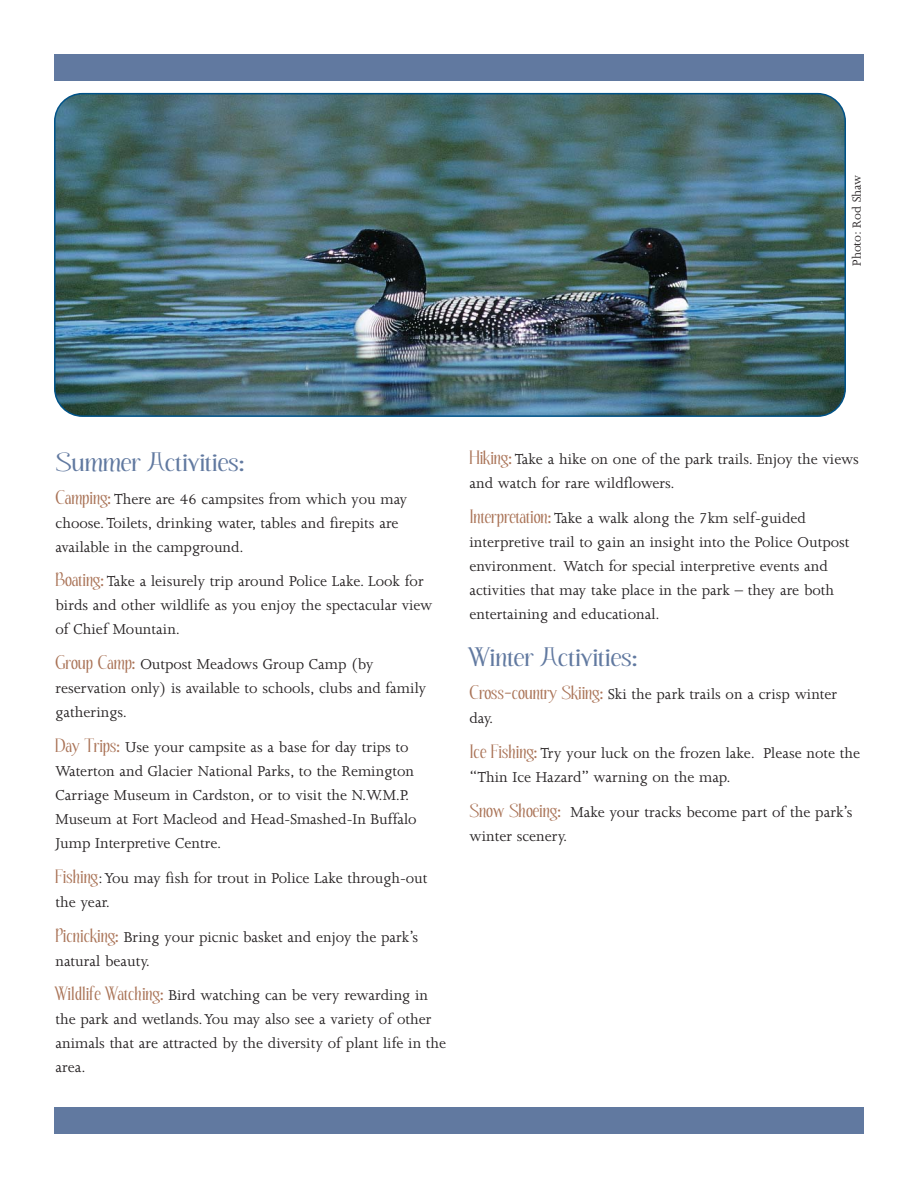
<style>
.page{position:relative;width:918px;height:1188px;background:#fff}
.page>*{position:absolute;margin:0;border:0;box-sizing:border-box;transform-origin:0 0}
.t1{font:27px "Echelon";color:#6179a0;scale:1.5 1}
.t2{font:16.5px/24px "Joanna";color:#231f20}
.t3{font:13.5px "Joanna";color:#231f20}
.s1{font-family:"Echelon";font-size:19.5px;color:#a97255}
</style>
<div class="page">
<div style="left:54px;top:54px;width:810px;height:27px;background:#6179a0"></div>
<div style="left:54px;top:1107px;width:810px;height:27px;background:#6179a0"></div>
<img style="left:54px;top:93px;width:792px;height:324px">
<p class="t3" style="left:852px;top:266px;width:92px;rotate:-90deg">Photo: Rod Shaw</p>
<h1 class="t1" style="left:56px;top:452px;width:128px">Summer Activities:</h1>
<p class="t2" style="left:55px;top:488px;width:353px"><span class="s1">Camping:</span> There are 46 campsites from which you may choose.Toilets, drinking water, tables and firepits are available in the campground.</p>
<p class="t2" style="left:56px;top:571px;width:378px"><span class="s1">Boating:</span> Take a leisurely trip around Police Lake. Look for birds and other wildlife as you enjoy the spectacular view of Chief Mountain.</p>
<p class="t2" style="left:56px;top:654px;width:372px"><span class="s1">Group Camp:</span> Outpost Meadows Group Camp (by reservation only) is available to schools, clubs and family gatherings.</p>
<p class="t2" style="left:55px;top:737px;width:363px"><span class="s1">Day Trips:</span> Use your campsite as a base for day trips to Waterton and Glacier National Parks, to the Remington Carriage Museum in Cardston, or to visit the N.W.M.P.<br>Museum at Fort Macleod and Head-Smashed-In Buffalo Jump Interpretive Centre.</p>
<p class="t2" style="left:55px;top:867px;width:374px"><span class="s1">Fishing</span>:You may fish for trout in Police Lake through-out the year.</p>
<p class="t2" style="left:56px;top:926px;width:364px"><span class="s1">Picnicking:</span> Bring your picnic basket and enjoy the park’s natural beauty.</p>
<p class="t2" style="left:55px;top:985px;width:392px"><span class="s1">Wildlife Watching:</span> Bird watching can be very rewarding in the park and wetlands.You may also see a variety of other animals that are attracted by the diversity of plant life in the area.</p>
<p class="t2" style="left:469px;top:449px;width:391px"><span class="s1">Hiking:</span> Take a hike on one of the park trails. Enjoy the views and watch for rare wildflowers.</p>
<p class="t2" style="left:470px;top:508px;width:382px"><span class="s1">Interpretation:</span> Take a walk along the 7km self-guided interpretive trail to gain an insight into the Police Outpost environment. Watch for special interpretive events and activities that may take place in the park – they are both entertaining and educational.</p>
<h1 class="t1" style="left:470px;top:647px;width:114px">Winter Activities:</h1>
<p class="t2" style="left:470px;top:684px;width:369px"><span class="s1">Cross-country Skiing:</span> Ski the park trails on a crisp winter day.</p>
<p class="t2" style="left:469px;top:742px;width:392px"><span class="s1">Ice Fishing:</span> Try your luck on the frozen lake. Please note the “Thin Ice Hazard” warning on the map.</p>
<p class="t2" style="left:470px;top:801px;width:384px"><span class="s1">Snow Shoeing:</span> Make your tracks become part of the park’s winter scenery.</p>
</div>
